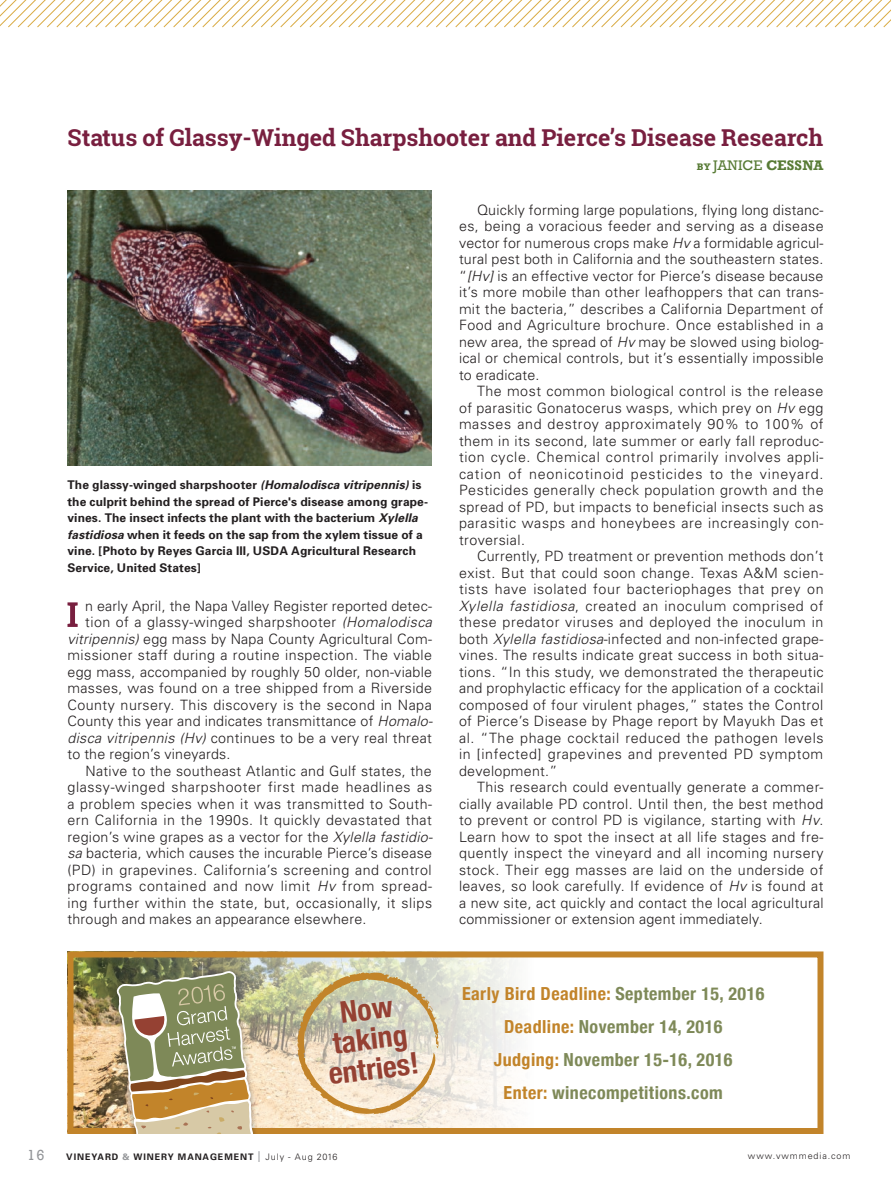
<style>
.page{position:relative;width:891px;height:1188px;background:#fff}
.page>*{position:absolute;margin:0;border:0;box-sizing:border-box;transform-origin:0 0}
.t1{font:700 condensed 29.85px/29.8px "Helvetica Neue";color:#954133;text-align:center}
.Body_Standard_R{font:700 23.25px "Roboto Slab";color:#781f3f}
.t2{font:700 condensed 18px/33px "Helvetica Neue";letter-spacing:.025em;color:#7e8958;text-align:center}
.t3{font:15px "Rockwell";color:#939598}
.Body_Standard_R-2{font:300 14.25px/16.5px "Univers";letter-spacing:.025em;color:#231f20;text-align:justify}
.Body_Standard_R-3{font:14.25px "Rockwell";letter-spacing:.01em;color:#587b35}
.Caption_R{font:700 12px/16.5px "Univers";letter-spacing:.01em;color:#231f20}
.t4{font:700 9px "Univers";letter-spacing:.1em;color:#231f20}
.t5{font:300 9px "Univers";letter-spacing:.1em;color:#231f20}
.s1{font-style:italic}
.s2{font-weight:700;font-size:9.75px}
.s3{font-weight:700}
.s4{color:#c2842a}
.s5{color:#939598}
.s6{font-weight:300;font-size:15px;color:#939598}
.s7{font-weight:300}
</style>
<div class="page">
<img style="left:75px;top:958px;width:441px;height:169px">
<div style="left:68px;top:951px;width:756px;height:183px;border:6px solid #c2842a"></div>
<svg style="left:297px;top:972px;width:142px;height:142px;background:#ddd2b7"></svg>
<div style="left:111px;top:967px;width:151px;height:167px;background:#231f20;opacity:.5"></div>
<svg style="left:0;top:0;width:891px;height:28px"></svg>
<img style="left:68px;top:190px;width:364px;height:276px">
<svg style="left:67px;top:602px;width:11px;height:25px"></svg>
<img style="left:116px;top:971px;width:140px;height:163px">
<p class="Body_Standard_R" style="left:68px;top:121px;width:757px">Status of Glassy-Winged Sharpshooter and Pierce’s Disease Research</p>
<p class="Caption_R" style="left:68px;top:476px;width:362px">The glassy-winged sharpshooter <span class="s1">(Homalodisca vitripennis)</span> is the culprit behind the spread of Pierce's disease among grape&shy;vines. The insect infects the plant with the bacterium <span class="s1">Xylella fastidiosa</span> when it feeds on the sap from the xylem tissue of a vine. [Photo by Reyes Garcia III, USDA Agricultural Research Service, United States]</p>
<p class="Body_Standard_R-2" style="left:85px;top:597px;width:348px">n early April, the Napa Valley Register reported detec-</p>
<p class="Body_Standard_R-2" style="left:85px;top:613px;width:348px">tion of a glassy-winged sharpshooter <span class="s1">(Homalodisca</span></p>
<p class="Body_Standard_R-2" style="left:68px;top:630px;width:366px"><span class="s1">vitripennis)</span> egg mass by Napa County Agricultural Com-</p>
<p class="Body_Standard_R-2" style="left:68px;top:646px;width:366px">missioner staff during a routine inspection. The viable</p>
<p class="Body_Standard_R-2" style="left:68px;top:663px;width:366px">egg mass, accompanied by roughly 50 older, non-viable</p>
<p class="Body_Standard_R-2" style="left:68px;top:679px;width:366px">masses, was found on a tree shipped from a Riverside</p>
<p class="Body_Standard_R-2" style="left:68px;top:696px;width:366px">County nursery. This discovery is the second in Napa</p>
<p class="Body_Standard_R-2" style="left:68px;top:712px;width:367px">County this year and indicates transmittance of <span class="s1">Homalo-</span></p>
<p class="Body_Standard_R-2" style="left:68px;top:729px;width:366px"><span class="s1">disca vitripennis (Hv)</span> continues to be a very real threat</p>
<p class="Body_Standard_R-2" style="left:68px;top:745px;width:165px">to the region’s vineyards.</p>
<p class="Body_Standard_R-2" style="left:68px;top:762px;width:367px;text-indent:18px">Native to the southeast Atlantic and Gulf states, the glassy-winged sharpshooter first made headlines as a problem species when it was transmitted to South&shy;ern California in the 1990s. It quickly devastated that region’s wine grapes as a vector for the <span class="s1">Xylella fastidio&shy;sa</span> bacteria, which causes the incurable Pierce’s disease (PD) in grapevines. California’s screening and control programs contained and now limit <span class="s1">Hv</span> from spread&shy;ing further within the state, but, occasionally, it slips through and makes an appearance elsewhere.</p>
<p class="t1" style="left:319px;top:998px;width:92px;rotate:-7deg">Now taking entries!</p>
<p class="Body_Standard_R-3" style="left:697px;top:157px;width:128px"><span class="s2">BY</span> JANICE <span class="s3">CESSNA</span></p>
<p class="Body_Standard_R-2" style="left:459px;top:201px;width:366px;text-indent:18px">Quickly forming large populations, flying long distanc&shy;es, being a voracious feeder and serving as a disease vector for numerous crops make <span class="s1">Hv</span> a formidable agricul&shy;tural pest both in California and the southeastern states. “<span class="s1">[Hv]</span> is an effective vector for Pierce’s disease because it’s more mobile than other leafhoppers that can trans&shy;mit the bacteria,” describes a California Department of Food and Agriculture brochure. Once established in a new area, the spread of <span class="s1">Hv</span> may be slowed using biolog&shy;ical or chemical controls, but it’s essentially impossible to eradicate.</p>
<p class="Body_Standard_R-2" style="left:459px;top:382px;width:366px;text-indent:18px">The most common biological control is the release of parasitic Gonatocerus wasps, which prey on <span class="s1">Hv</span> egg masses and destroy approximately 90% to 100% of them in its second, late summer or early fall reproduc&shy;tion cycle. Chemical control primarily involves appli&shy;cation of neonicotinoid pesticides to the vineyard.<br>Pesticides generally check population growth and the spread of PD, but impacts to beneficial insects such as parasitic wasps and honeybees are increasingly con&shy;troversial.</p>
<p class="Body_Standard_R-2" style="left:459px;top:547px;width:366px;text-indent:18px">Currently, PD treatment or prevention methods don’t exist. But that could soon change. Texas A&amp;M scien&shy;tists have isolated four bacteriophages that prey on <span class="s1">Xylella fastidiosa</span>, created an inoculum comprised of these predator viruses and deployed the inoculum in both <span class="s1">Xylella fastidiosa</span>-infected and non-infected grape&shy;vines. The results indicate great success in both situa&shy;tions. “In this study, we demonstrated the therapeutic and prophylactic efficacy for the application of a cocktail composed of four virulent phages,” states the Control of Pierce’s Disease by Phage report by Mayukh Das et al. “The phage cocktail reduced the pathogen levels in [infected] grapevines and prevented PD symptom development.”</p>
<p class="Body_Standard_R-2" style="left:459px;top:778px;width:366px;text-indent:18px">This research could eventually generate a commer&shy;cially available PD control. Until then, the best method to prevent or control PD is vigilance, starting with <span class="s1">Hv</span>.<br>Learn how to spot the insect at all life stages and fre&shy;quently inspect the vineyard and all incoming nursery stock. Their egg masses are laid on the underside of leaves, so look carefully. If evidence of <span class="s1">Hv</span> is found at a new site, act quickly and contact the local agricultural commissioner or extension agent immediately.</p>
<p class="t2" style="left:462px;top:976px;width:304px"><span class="s4">Early Bird Deadline:</span> September 15, 2016<br><span class="s4">Deadline:</span> November 14, 2016<br><span class="s4">Judging:</span> November 15-16, 2016<br><span class="s4">Enter:</span> winecompetitions.com</p>
<p class="t3" style="left:27px;top:1147px;width:19px">16</p>
<p class="t4" style="left:66px;top:1151px;width:273px">VINEYARD <span class="s5">&amp;</span> WINERY MANAGEMENT <span class="s6">|</span> <span class="s7">July - Aug 2016</span></p>
<p class="t5" style="left:748px;top:1151px;width:104px">www.vwmmedia.com</p>
</div>
